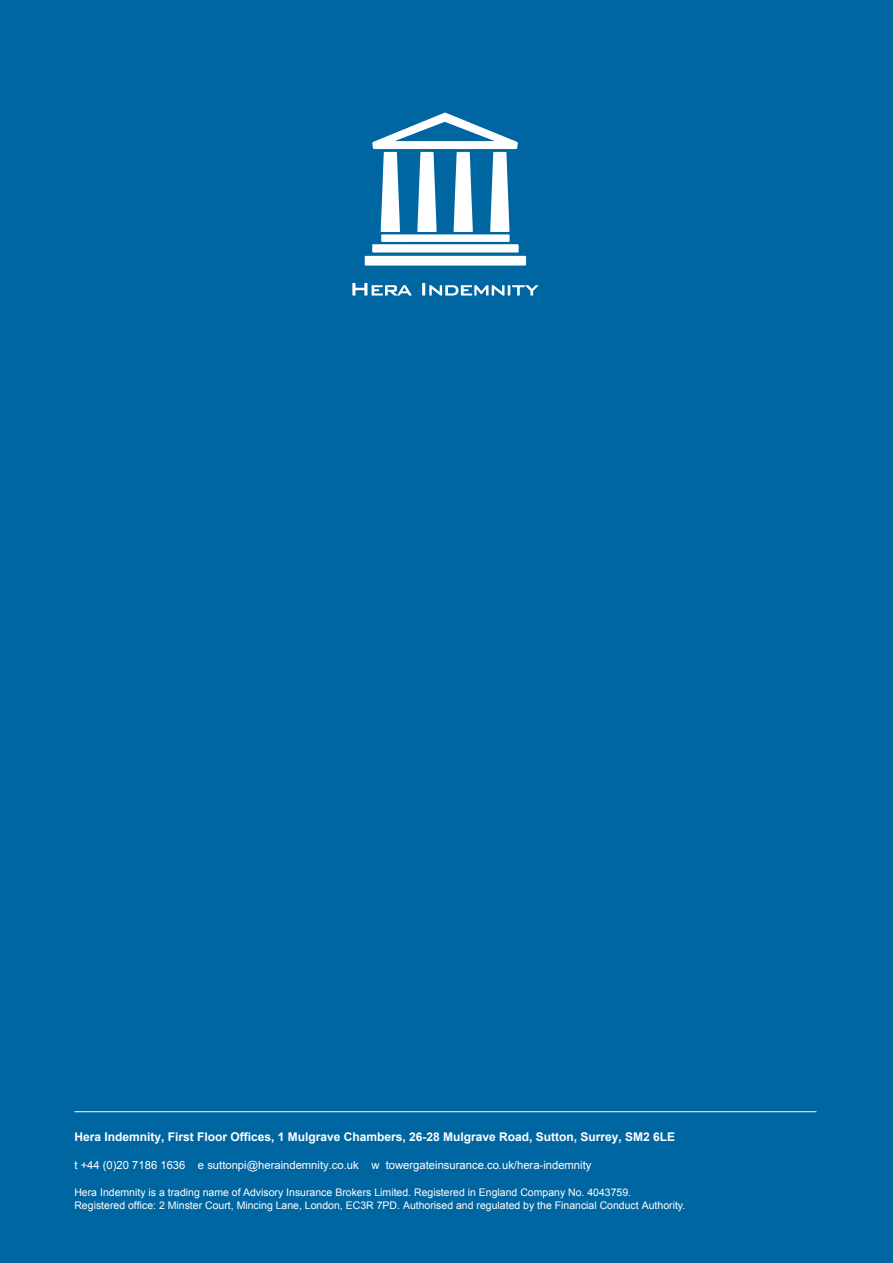
<style>
.page{position:relative;width:893px;height:1263px;background:#0066a1}
.page>*{position:absolute;margin:0;border:0;box-sizing:border-box;transform-origin:0 0}
.t1{font:700 12px "Arial";color:#fff}
.t2{font:11.25px "Arial";color:#fff}
.t3{font:10.5px/12.6px "Arial";color:#fff}
</style>
<div class="page">
<hr style="left:74px;top:1111px;width:742px;height:1px;background:#fff">
<svg style="left:365px;top:113px;width:161px;height:153px"></svg>
<svg style="left:352px;top:283px;width:60px;height:13px"></svg>
<svg style="left:422px;top:283px;width:116px;height:13px"></svg>
<p class="t1" style="left:74px;top:1128px;width:602px">Hera Indemnity, First Floor Offices, 1 Mulgrave Chambers, 26-28 Mulgrave Road, Sutton, Surrey, SM2 6LE</p>
<p class="t2" style="left:74px;top:1157px;width:519px">t +44 (0)20 7186 1636 e suttonpi@heraindemnity.co.uk w towergateinsurance.co.uk/hera-indemnity</p>
<p class="t3" style="left:74px;top:1186px;width:612px">Hera Indemnity is a trading name of Advisory Insurance Brokers Limited. Registered in England Company No. 4043759.<br>Registered office: 2 Minster Court, Mincing Lane, London, EC3R 7PD. Authorised and regulated by the Financial Conduct Authority.</p>
</div>
